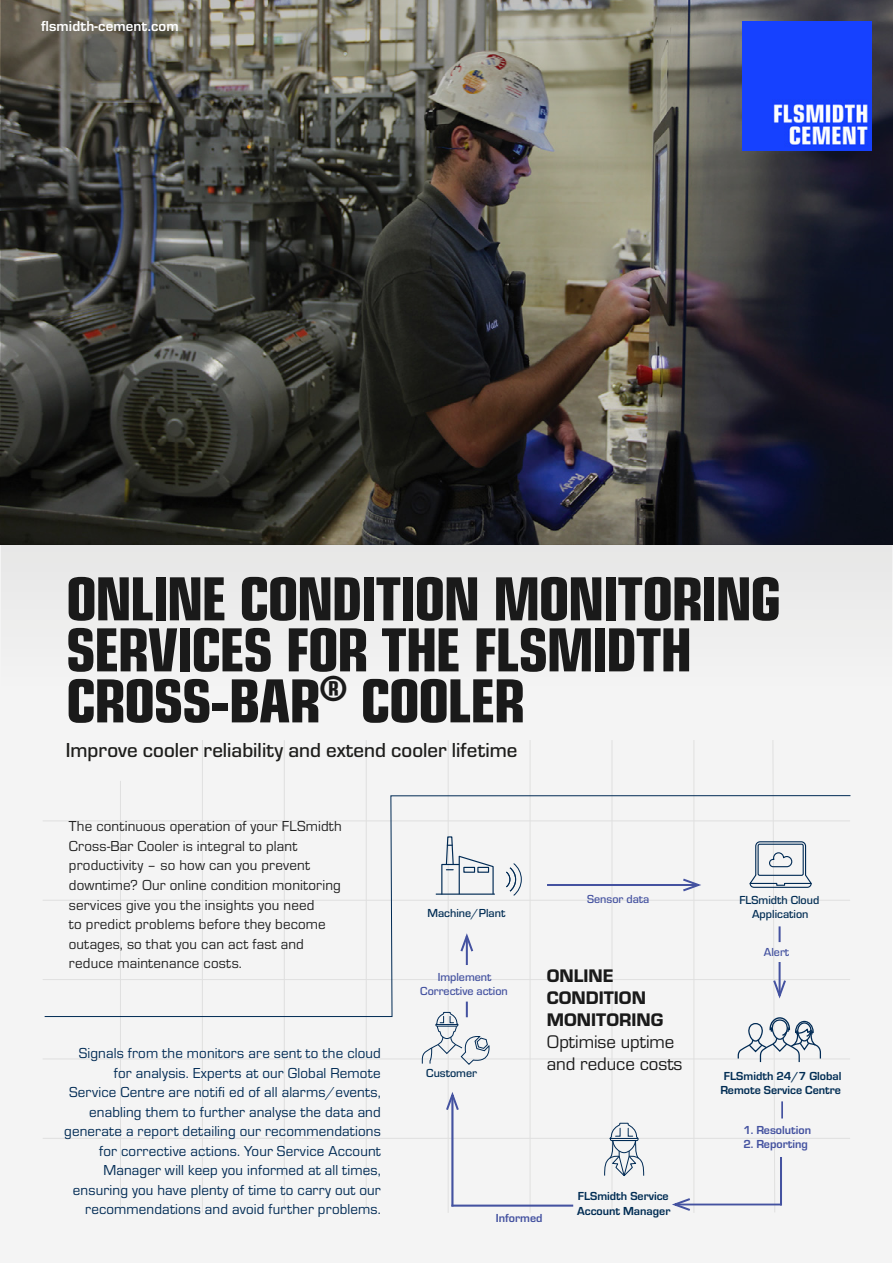
<style>
.page{position:relative;width:893px;height:1263px;background:#fff}
.page>*{position:absolute;margin:0;border:0;box-sizing:border-box;transform-origin:0 0}
.t1{font:88.8px "Eurostile Con Hea";letter-spacing:-.03em;color:#1a1a1a}
.t2{font:64.5px/51px "Eurostile Con Hea";letter-spacing:-.03em;color:#1a1a1a}
.t3{font:500 21px "Eurostile";color:#1d1d1b}
.t4{font:18.9px/22px "Eurostile";color:#1a1a1a}
.t5{font:18.9px/22px "Eurostile Hea";color:#1a1a1a}
.t6{font:15px/19.5px "Eurostile";letter-spacing:.01em;color:#002a54;text-align:right}
.t7{font:15px/19.5px "Eurostile";letter-spacing:.01em;color:#212121}
.t8{font:700 15px "Eurostile";letter-spacing:.01em;color:#fff}
.t9{font:700 12px/14.1px "Eurostile";color:#002c53}
.t10{font:500 12px/14.1px "Eurostile";color:#002c53;text-align:center}
.t11{font:500 12px/14.1px "Eurostile";color:#4452a0;text-align:center}
.t12{font:700 12px "Eurostile";color:#4452a0}
</style>
<div class="page">
<img style="left:2px;top:0;width:891px;height:704px">
<div style="left:0;top:544px;width:891px;height:718px;background:#f4f4f4"></div>
<img style="left:742px;top:21px;width:130px;height:129px">
<svg style="left:604px;top:1122px;width:41px;height:57px"></svg>
<hr style="left:451px;top:1097px;width:2px;height:109px;background:#4452a0">
<svg style="left:446px;top:1089px;width:13px;height:23px"></svg>
<hr style="left:451px;top:1204px;width:122px;height:3px;background:#4452a0">
<svg style="left:421px;top:1017px;width:71px;height:48px"></svg>
<hr style="left:677px;top:1203px;width:105px;height:2px;background:#4452a0">
<svg style="left:672px;top:1198px;width:20px;height:13px"></svg>
<svg style="left:737px;top:740px;width:85px;height:472px"></svg>
<svg style="left:44px;top:795px;width:807px;height:222px"></svg>
<p class="t8" style="left:41px;top:16px;width:139px">flsmidth-cement.com</p>
<h2 class="t2" style="left:66px;top:569px;width:717px">ONLINE CONDITION MONITORING<br>SERVICES FOR THE FLSMIDTH<br>CROSS-BAR<sup>®</sup> COOLER</h2>
<h3 class="t3" style="left:66px;top:735px;width:453px">Improve cooler reliability and extend cooler lifetime</h3>
<p class="t7" style="left:69px;top:816px;width:274px">The continuous operation of your FLSmidth Cross-Bar Cooler is integral to plant productivity – so how can you prevent downtime? Our online condition monitoring services give you the insights you need<br>to predict problems before they become outages, so that you can act fast and reduce maintenance costs.</p>
<h1 class="t1" style="left:33px;top:926px;width:287px">SERVICES</h1>
<p class="t6" style="left:64px;top:1043px;width:318px">Signals from the monitors are sent to the cloud for analysis. Experts at our Global Remote Service Centre are notifi ed of all alarms/events, enabling them to further analyse the data and generate a report detailing our recommendations for corrective actions. Your Service Account Manager will keep you informed at all times, ensuring you have plenty of time to carry out our recommendations and avoid further problems.</p>
<p class="t10" style="left:427px;top:905px;width:79px">Machine/Plant</p>
<p class="t11" style="left:420px;top:969px;width:89px">Implement<br>Corrective action</p>
<p class="t10" style="left:426px;top:1065px;width:52px">Customer</p>
<p class="t11" style="left:587px;top:891px;width:64px">Sensor data</p>
<p class="t5" style="left:547px;top:963px;width:118px">ONLINE<br>CONDITION<br>MONITORING</p>
<p class="t4" style="left:547px;top:1030px;width:137px">Optimise uptime and reduce costs</p>
<p class="t12" style="left:496px;top:1210px;width:48px">Informed</p>
<p class="t9" style="left:577px;top:1188px;width:95px">FLSmidth Service<br>Account Manager</p>
<p class="t10" style="left:739px;top:892px;width:81px">FLSmidth Cloud<br>Application</p>
<p class="t11" style="left:764px;top:944px;width:27px">Alert</p>
<p class="t9" style="left:720px;top:1068px;width:123px">FLSmidth 24/7 Global<br>Remote Service Centre</p>
<p class="t12" style="left:743px;top:1121px;width:69px">1. Resolution</p>
<p class="t12" style="left:743px;top:1135px;width:66px">2. Reporting</p>
</div>
